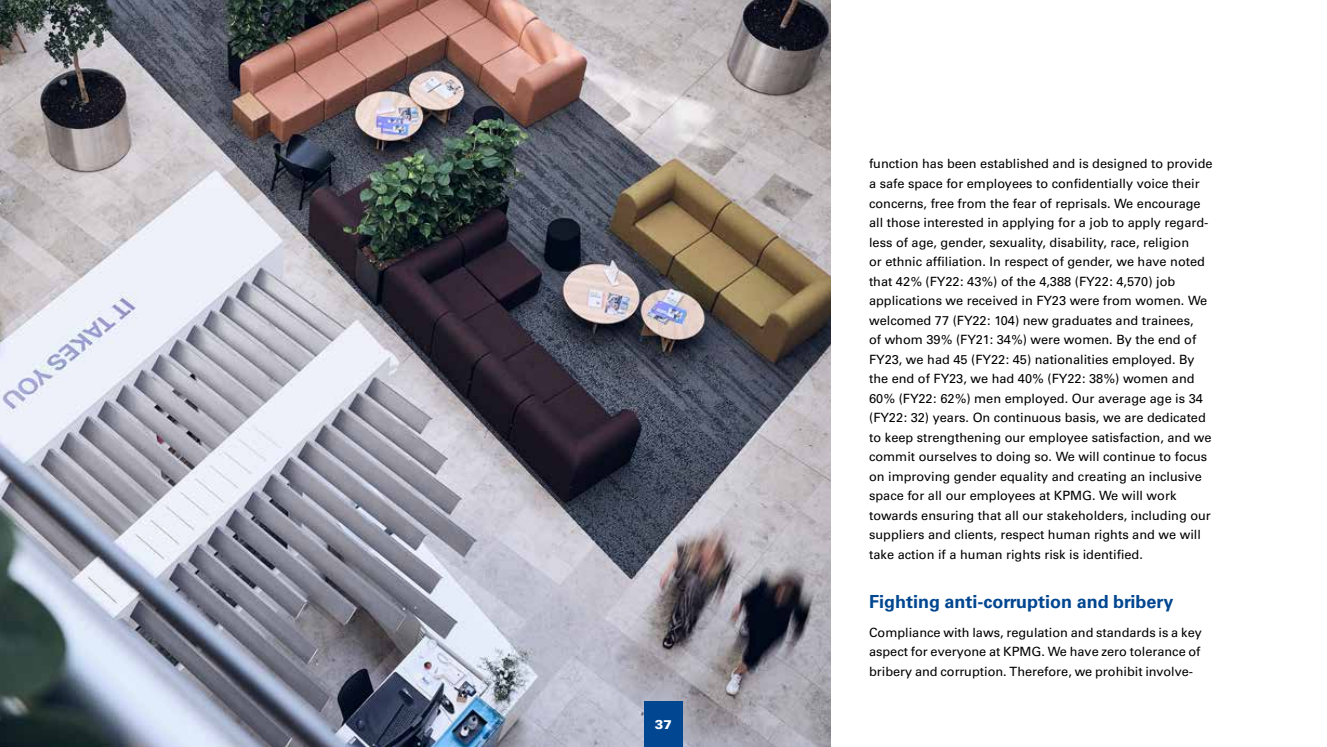
<style>
.page{position:relative;width:1327px;height:747px;background:#fff}
.page>*{position:absolute;margin:0;border:0;box-sizing:border-box;transform-origin:0 0}
.t1{font:700 18px "Universfor KPMG";color:#004690}
.t2{font:12.75px/19.5px "Universfor KPMG";color:#000}
.t3{font:900 12.75px "Universfor KPMG";color:#fff}
</style>
<div class="page">
<img style="left:0;top:0;width:831px;height:746px">
<div style="left:644px;top:701px;width:38px;height:45px;background:#004690"></div>
<p class="t3" style="left:655px;top:716px;width:19px">37</p>
<p class="t2" style="left:869px;top:154px;width:345px">function has been established and is designed to provide a safe space for employees to confidentially voice their concerns, free from the fear of reprisals. We encourage all those interested in applying for a job to apply regard&shy;less of age, gender, sexuality, disability, race, religion<br>or ethnic affiliation. In respect of gender, we have noted that 42% (FY22: 43%) of the 4,388 (FY22: 4,570) job applications we received in FY23 were from women. We welcomed 77 (FY22: 104) new graduates and trainees,<br>of whom 39% (FY21: 34%) were women. By the end of FY23, we had 45 (FY22: 45) nationalities employed. By the end of FY23, we had 40% (FY22: 38%) women and 60% (FY22: 62%) men employed. Our average age is 34 (FY22: 32) years. On continuous basis, we are dedicated to keep strengthening our employee satisfaction, and we commit ourselves to doing so. We will continue to focus on improving gender equality and creating an inclusive space for all our employees at KPMG. We will work towards ensuring that all our stakeholders, including our suppliers and clients, respect human rights and we will take action if a human rights risk is identified.</p>
<h1 class="t1" style="left:869px;top:591px;width:306px">Fighting anti-corruption and bribery</h1>
<p class="t2" style="left:869px;top:622px;width:334px;text-align:justify">Compliance with laws, regulation and standards is a key aspect for everyone at KPMG. We have zero tolerance of bribery and corruption. Therefore, we prohibit involve-</p>
</div>
